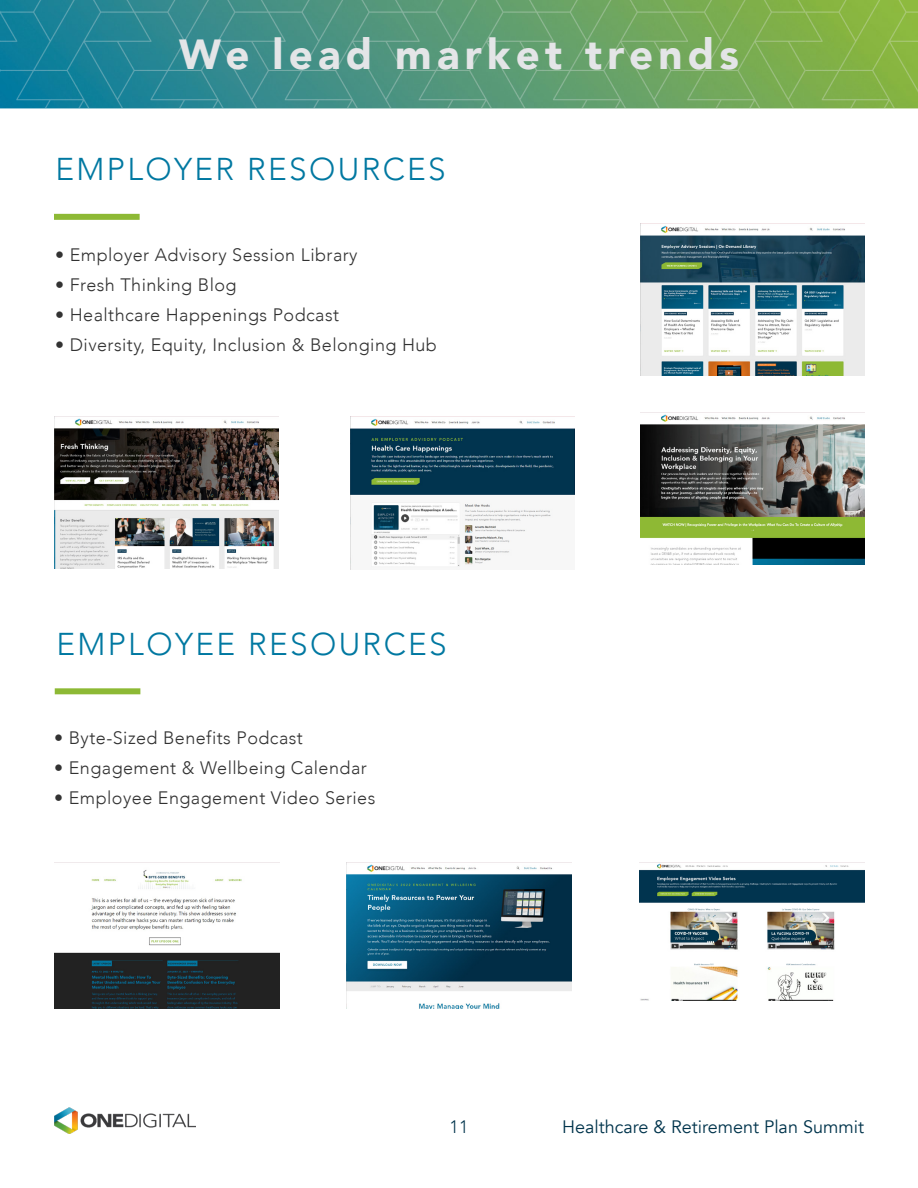
<style>
.page{position:relative;width:918px;height:1188px;background:#fff}
.page>*{position:absolute;margin:0;border:0;box-sizing:border-box;transform-origin:0 0}
.t1{font:900 42px "Avenir";letter-spacing:.125em;color:#e4e5e7}
.t2{font:300 31.5px "Avenir";letter-spacing:.075em;color:#0078a1}
.t3{font:300 18px "Avenir";letter-spacing:.025em;color:#323232}
.t4{font:18px "Avenir";color:#01344c}
.t5{font:300 18px "Avenir";color:#01344c}
</style>
<div class="page">
<img style="left:54px;top:1107px;width:141px;height:27px">
<img style="left:0;top:0;width:918px;height:107px">
<div style="left:54px;top:214px;width:86px;height:6px;background:#8db935"></div>
<div style="left:55px;top:688px;width:85px;height:6px;background:#8db935"></div>
<img style="left:641px;top:223px;width:224px;height:153px">
<img style="left:639px;top:862px;width:226px;height:138px">
<img style="left:641px;top:412px;width:224px;height:152px">
<img style="left:350px;top:417px;width:224px;height:152px">
<img style="left:54px;top:417px;width:224px;height:152px">
<img style="left:54px;top:862px;width:226px;height:147px">
<img style="left:346px;top:862px;width:226px;height:147px">
<p class="t1" style="left:179px;top:19px;width:561px">We lead market trends</p>
<p class="t2" style="left:56px;top:151px;width:392px">EMPLOYER RESOURCES</p>
<p class="t3" style="left:55px;top:244px;width:304px">• Employer Advisory Session Library</p>
<p class="t3" style="left:55px;top:274px;width:183px">• Fresh Thinking Blog</p>
<p class="t3" style="left:55px;top:304px;width:285px">• Healthcare Happenings Podcast</p>
<p class="t3" style="left:55px;top:334px;width:383px">• Diversity, Equity, Inclusion &amp; Belonging Hub</p>
<p class="t2" style="left:56px;top:625px;width:392px">EMPLOYEE RESOURCES</p>
<p class="t3" style="left:54px;top:727px;width:250px">• Byte-Sized Benefits Podcast</p>
<p class="t3" style="left:54px;top:757px;width:314px">• Engagement &amp; Wellbeing Calendar</p>
<p class="t3" style="left:54px;top:787px;width:323px">• Employee Engagement Video Series</p>
<p class="t5" style="left:450px;top:1116px;width:20px">11</p>
<p class="t4" style="left:562px;top:1116px;width:303px">Healthcare &amp; Retirement Plan Summit</p>
</div>
